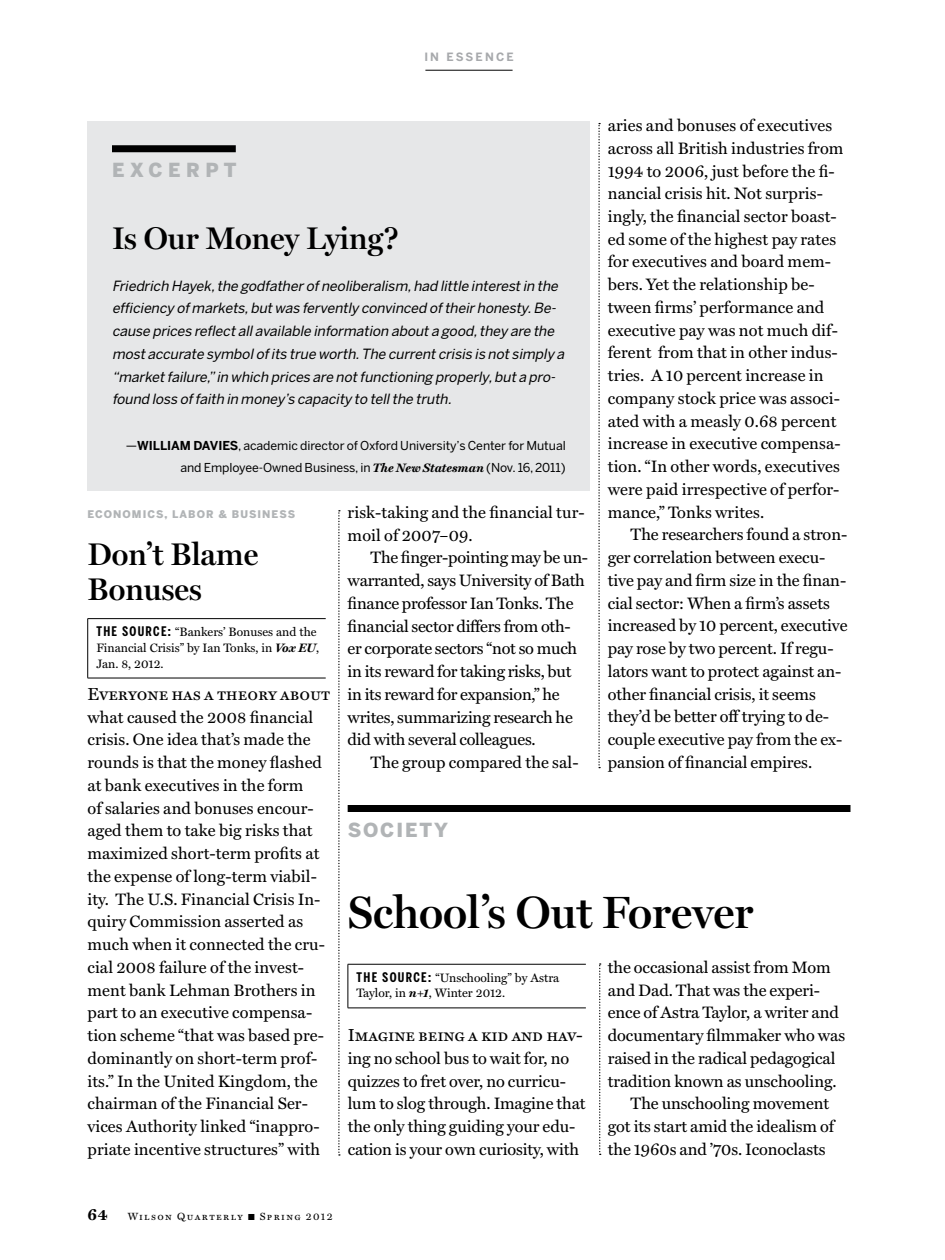
<style>
.page{position:relative;width:945px;height:1260px;background:#fff}
.page>*{position:absolute;margin:0;border:0;box-sizing:border-box;transform-origin:0 0}
.t1{font:600 45.5px "Miller Display";color:#000}
.t2{font:600 31.5px/35px "Miller Display";color:#000}
.t3{font:900 19.25px "Benton Sans";letter-spacing:.1em;color:#b1b4b6}
.t4{font:17.5px "Miller Text Roman SC";letter-spacing:-.005em;color:#000}
.t5{font:16.62px/22.8px "Miller Text";letter-spacing:.005em;color:#000}
.t6{font:16.62px/22.8px "Miller Text";letter-spacing:-.015em;color:#000}
.t7{font:700 15.75px "Miller Text";color:#000}
.t8{font:italic 14px/22.8px "Benton Sans";letter-spacing:-.065em;color:#000}
.t9{font:12.25px/15.8px "Miller Text";color:#000}
.t10{font:12.25px/22.8px "Benton Sans";letter-spacing:-.005em;color:#000;text-align:right}
.t11{font:700 11.38px "Benton Sans";letter-spacing:.19em;color:#a7a9ac}
.t12{font:10.5px "Miller Text Roman SC";letter-spacing:.13em;color:#000}
.t13{font:900 10.5px "Benton Sans";letter-spacing:.1em;color:#b1b4b6}
.s1{font-weight:700}
.s2{font-family:"Miller Text";font-weight:700;font-style:italic}
.s3{font-family:"Benton Sans Comp";font-weight:700;font-size:13.12px}
.s4{font-weight:700;font-style:italic}
.s5{font-family:"Miller Text"}
</style>
<div class="page">
<hr style="left:425px;top:70px;width:88px;height:1px;background:#000">
<svg style="left:338px;top:510px;width:2px;height:646px"></svg>
<div style="left:348px;top:805px;width:502px;height:7px;background:#000"></div>
<hr style="left:88px;top:618px;width:238px;height:1px;background:#000">
<hr style="left:87px;top:619px;width:1px;height:59px;background:#000">
<hr style="left:88px;top:678px;width:238px;height:1px;background:#000">
<div style="left:88px;top:122px;width:502px;height:369px;background:#e6e7e8"></div>
<div style="left:112px;top:145px;width:124px;height:7px;background:#000"></div>
<hr style="left:348px;top:964px;width:238px;height:1px;background:#000">
<hr style="left:348px;top:964px;width:1px;height:44px;background:#000">
<hr style="left:348px;top:1008px;width:238px;height:1px;background:#000">
<svg style="left:598px;top:123px;width:2px;height:645px"></svg>
<svg style="left:599px;top:963px;width:2px;height:192px"></svg>
<p class="t11" style="left:424px;top:50px;width:90px">IN ESSE NCE</p>
<p class="t5" style="left:608px;top:114px;width:237px">aries and bonuses of executives across all British industries from<br>1994 to 2006, just before the fi&shy;nancial crisis hit. Not surpris&shy;ingly, the financial sector boast&shy;ed some of the highest pay rates for executives and board mem&shy;bers. Yet the relationship be&shy;tween firms’ performance and executive pay was not much dif&shy;ferent from that in other indus&shy;tries. A 10 percent increase in company stock price was associ&shy;ated with a measly 0.68 percent increase in executive compensa&shy;tion. “In other words, executives were paid irrespective of perfor&shy;mance,” Tonks writes.</p>
<p class="t5" style="left:608px;top:523px;width:241px;text-indent:23px">The researchers found a stron&shy;ger correlation between execu&shy;tive pay and firm size in the finan&shy;cial sector: When a firm’s assets increased by 10 percent, executive pay rose by two percent. If regu&shy;lators want to protect against an&shy;other financial crisis, it seems they’d be better off trying to de&shy;couple executive pay from the ex&shy;pansion of financial empires.</p>
<p class="t3" style="left:112px;top:158px;width:55px">EXCER</p>
<p class="t3" style="left:206px;top:158px;width:32px">P T</p>
<h2 class="t2" style="left:112px;top:220px;width:288px">Is Our Money Lying?</h2>
<p class="t8" style="left:112px;top:274px;width:457px">Friedrich Hayek,the godfatherofneoliberalism,had little interestin the efficiency ofmarkets,butwas fervently convinced oftheirhonesty.Be&shy;cause prices reflectallavailable information abouta good,they are the mostaccurate symbolofits true worth.The currentcrisis is notsimply a “marketfailure,”in which prices are notfunctioning properly,buta pro&shy;found loss offaith in money’s capacity to tellthe truth.</p>
<p class="t10" style="left:126px;top:434px;width:441px">—<span class="s1">WILLIAM DAVIES</span>, academic director of Oxford University’s Center for M utual and Employee-Owned Business, in <span class="s2">The New Statesman</span> (N ov. 16, 2011)</p>
<p class="t5" style="left:348px;top:501px;width:239px">risk-taking and the financial tur&shy;moil of 2007–09.</p>
<p class="t6" style="left:348px;top:546px;width:242px;text-indent:23px">The finger-pointing may be un&shy;warranted, says University of Bath finance professor Ian Tonks. The financial sector differs from oth&shy;er corporate sectors “not so much in its reward for taking risks, but in its reward for expansion,” he writes, summarizing research he did with several colleagues.</p>
<p class="t5" style="left:370px;top:751px;width:210px">The group compared the sal-</p>
<p class="t13" style="left:88px;top:508px;width:209px">ECONOMICS, LABOR &amp; BUSINESS</p>
<h2 class="t2" style="left:88px;top:537px;width:172px">Don’t Blame<br>Bonuses</h2>
<p class="t9" style="left:96px;top:624px;width:224px"><span class="s3">THE SOURCE:</span> “Bankers’ Bonuses and the<br>Financial Crisis” by Ian Tonks, in <span class="s4">Vox EU</span>,<br>Jan. 8, 2012.</p>
<p class="t4" style="left:88px;top:684px;width:244px">Everyone has a theory about</p>
<p class="t5" style="left:88px;top:706px;width:239px">what caused the 2008 financial crisis. One idea that’s made the rounds is that the money flashed at bank executives in the form<br>of salaries and bonuses encour&shy;aged them to take big risks that maximized short-term profits at the expense of long-term viabil&shy;ity. The U.S. Financial Crisis In&shy;quiry Commission asserted as much when it connected the cru&shy;cial 2008 failure of the invest&shy;ment bank Lehman Brothers in part to an executive compensa&shy;tion scheme “that was based pre&shy;dominantly on short-term prof&shy;its.” In the United Kingdom, the chairman of the Financial Ser&shy;vices Authority linked “inappro&shy;priate incentive structures” with</p>
<p class="t3" style="left:348px;top:818px;width:102px">SOCIETY</p>
<h1 class="t1" style="left:348px;top:885px;width:407px">School’s Out Forever</h1>
<p class="t5" style="left:608px;top:956px;width:224px">the occasional assist from Mom</p>
<p class="t5" style="left:608px;top:979px;width:214px">and Dad. That was the experi-</p>
<p class="t5" style="left:608px;top:1001px;width:233px">ence of Astra Taylor, a writer and</p>
<p class="t5" style="left:608px;top:1024px;width:239px">documentary filmmaker who was</p>
<p class="t5" style="left:608px;top:1047px;width:229px">raised in the radical pedagogical</p>
<p class="t5" style="left:608px;top:1070px;width:230px">tradition known as unschooling.</p>
<p class="t5" style="left:631px;top:1092px;width:200px">The unschooling movement</p>
<p class="t5" style="left:608px;top:1115px;width:228px">got its start amid the idealism of</p>
<p class="t5" style="left:608px;top:1138px;width:219px">the 1960s and ’70s. Iconoclasts</p>
<p class="t9" style="left:357px;top:969px;width:204px"><span class="s3">THE SOURCE:</span> “Unschooling” by Astra<br>Taylor, in <span class="s4">n+1</span>, Winter 2012.</p>
<p class="t4" style="left:348px;top:1025px;width:237px">Imagine being a kid and hav-</p>
<p class="t5" style="left:348px;top:1047px;width:240px">ing no school bus to wait for, no quizzes to fret over, no curricu&shy;lum to slog through. Imagine that the only thing guiding your edu&shy;cation is your own curiosity, with</p>
<p class="t7" style="left:88px;top:1205px;width:22px">64</p>
<p class="t12" style="left:128px;top:1210px;width:206px">Wilson Quarterly ■ Spring <span class="s5">2012</span></p>
</div>
